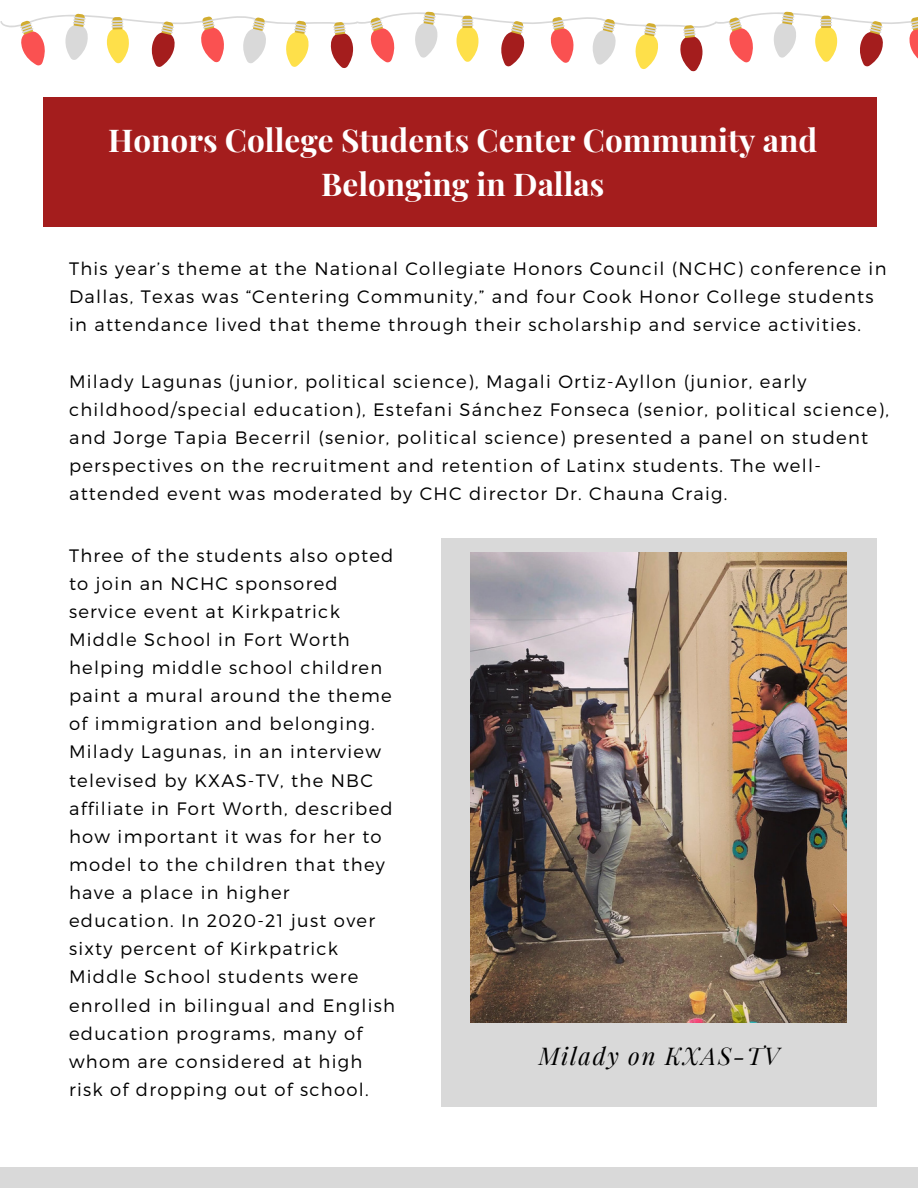
<style>
.page{position:relative;width:918px;height:1188px;background:#fff}
.page>*{position:absolute;margin:0;border:0;box-sizing:border-box;transform-origin:0 0}
.t1{font:700 31.5px/43.8px "Playfair Display";color:#fff;text-align:center}
.t2{font:italic 24px "Playfair Display";letter-spacing:.07em;color:#000}
.t3{font:300 18px/28.2px "Montserrat";letter-spacing:.07em;color:#000}
</style>
<div class="page">
<div style="left:0;top:1167px;width:918px;height:21px;background:#d9d9d9"></div>
<div style="left:43px;top:97px;width:833px;height:130px;background:#a41d1d"></div>
<svg style="left:0;top:11px;width:918px;height:61px"></svg>
<div style="left:441px;top:538px;width:436px;height:569px;background:#d9d9d9"></div>
<img style="left:471px;top:552px;width:376px;height:471px">
<h1 class="t1" style="left:108px;top:117px;width:711px">Honors College Students Center Community and<br>Belonging in Dallas</h1>
<p class="t3" style="left:69px;top:254px;width:819px">This year’s theme at the National Collegiate Honors Council (NCHC) conference in<br>Dallas, Texas was “Centering Community,” and four Cook Honor College students in attendance lived that theme through their scholarship and service activities.</p>
<p class="t3" style="left:69px;top:366px;width:821px">Milady Lagunas (junior, political science), Magali Ortiz-Ayllon (junior, early childhood/special education), Estefani Sánchez Fonseca (senior, political science), and Jorge Tapia Becerril (senior, political science) presented a panel on student perspectives on the recruitment and retention of Latinx students. The well&shy;attended event was moderated by CHC director Dr. Chauna Craig.</p>
<p class="t3" style="left:69px;top:540px;width:328px">Three of the students also opted to join an NCHC sponsored service event at Kirkpatrick<br>Middle School in Fort Worth helping middle school children paint a mural around the theme of immigration and belonging.<br>Milady Lagunas, in an interview televised by KXAS-TV, the NBC affiliate in Fort Worth, described how important it was for her to model to the children that they have a place in higher education. In 2020-21 just over sixty percent of Kirkpatrick<br>Middle School students were enrolled in bilingual and English education programs, many of whom are considered at high risk of dropping out of school.</p>
<h2 class="t2" style="left:539px;top:1039px;width:242px">Milady on KXAS-TV</h2>
</div>
